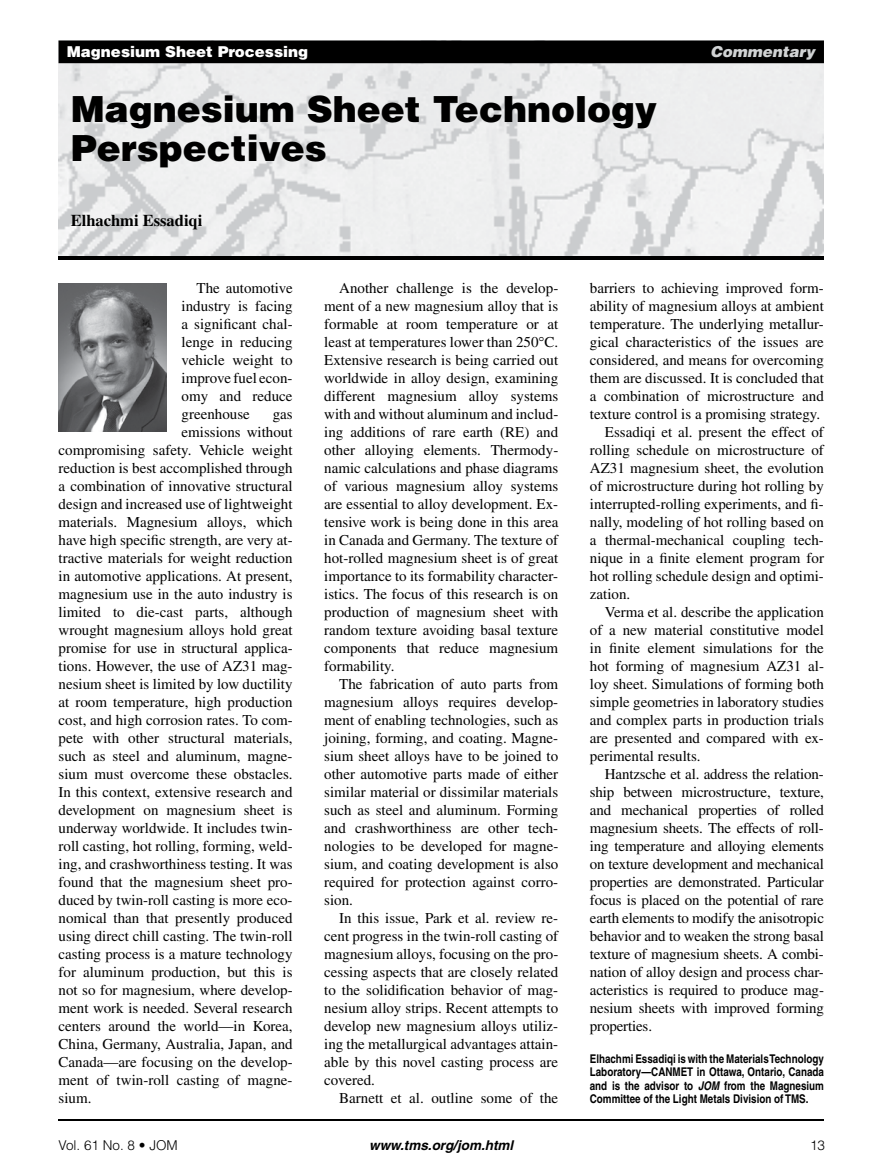
<style>
.page{position:relative;width:878px;height:1175px;background:#fff}
.page>*{position:absolute;margin:0;border:0;box-sizing:border-box;transform-origin:0 0}
.t1{font:900 36px/39px "Helvetica";color:#000}
.t2{font:700 16.5px "Times";color:#000}
.t3{font:15px/18px "Times";color:#000;text-align:justify}
.t4{font:900 15px "Helvetica";color:#fff}
.t5{font:italic 900 15px "Helvetica";color:#d1d3d4}
.t6{font:italic 700 13.5px "Helvetica";color:#000}
.t7{font:300 13.5px "Helvetica";color:#000}
.t8{font:700 condensed 12px/13.5px "Helvetica";color:#000;text-align:justify}
.s1{font-style:italic}
</style>
<div class="page">
<hr style="left:58px;top:1119px;width:766px;height:1px;background:#000">
<img style="left:58px;top:63px;width:766px;height:193px">
<div style="left:58px;top:40px;width:766px;height:23px;background:#000"></div>
<hr style="left:58px;top:257px;width:766px;height:3px;background:#000">
<img style="left:58px;top:284px;width:108px;height:147px">
<p class="t4" style="left:67px;top:42px;width:243px">Magnesium Sheet Processing</p>
<p class="t5" style="left:710px;top:42px;width:106px">Commentary</p>
<h1 class="t1" style="left:71px;top:89px;width:588px">Magnesium Sheet Technology<br>Perspectives</h1>
<p class="t2" style="left:71px;top:210px;width:133px">Elhachmi Essadiqi</p>
<p class="t3" style="left:182px;top:279px;width:112px;text-indent:15px">The automotive industry is facing a significant chal&shy;lenge in reducing vehicle weight to improve fuel econ&shy;omy and reduce greenhouse</p>
<p class="t3" style="left:273px;top:405px;width:21px">gas</p>
<p class="t3" style="left:182px;top:423px;width:113px">emissions without</p>
<p class="t3" style="left:58px;top:441px;width:235px">compromising safety. Vehicle weight</p>
<p class="t3" style="left:58px;top:459px;width:236px">reduction is best accomplished through</p>
<p class="t3" style="left:58px;top:477px;width:235px">a combination of innovative structural</p>
<p class="t3" style="left:58px;top:495px;width:235px">design and increased use of lightweight</p>
<p class="t3" style="left:58px;top:513px;width:236px">materials. Magnesium alloys, which</p>
<p class="t3" style="left:58px;top:531px;width:236px">have high specific strength, are very at-</p>
<p class="t3" style="left:58px;top:549px;width:235px">tractive materials for weight reduction</p>
<p class="t3" style="left:58px;top:567px;width:235px">in automotive applications. At present,</p>
<p class="t3" style="left:58px;top:585px;width:235px">magnesium use in the auto industry is</p>
<p class="t3" style="left:58px;top:603px;width:235px">limited to die-cast parts, although</p>
<p class="t3" style="left:58px;top:621px;width:236px">wrought magnesium alloys hold great</p>
<p class="t3" style="left:58px;top:639px;width:236px">promise for use in structural applica-</p>
<p class="t3" style="left:58px;top:657px;width:235px">tions. However, the use of AZ31 mag-</p>
<p class="t3" style="left:58px;top:675px;width:235px">nesium sheet is limited by low ductility</p>
<p class="t3" style="left:58px;top:693px;width:235px">at room temperature, high production</p>
<p class="t3" style="left:58px;top:711px;width:236px">cost, and high corrosion rates. To com-</p>
<p class="t3" style="left:58px;top:729px;width:236px">pete with other structural materials,</p>
<p class="t3" style="left:58px;top:747px;width:235px">such as steel and aluminum, magne-</p>
<p class="t3" style="left:58px;top:765px;width:235px">sium must overcome these obstacles.</p>
<p class="t3" style="left:58px;top:783px;width:235px">In this context, extensive research and</p>
<p class="t3" style="left:58px;top:801px;width:235px">development on magnesium sheet is</p>
<p class="t3" style="left:58px;top:819px;width:236px">underway worldwide. It includes twin-</p>
<p class="t3" style="left:58px;top:837px;width:236px">roll casting, hot rolling, forming, weld-</p>
<p class="t3" style="left:58px;top:855px;width:235px">ing, and crashworthiness testing. It was</p>
<p class="t3" style="left:58px;top:873px;width:236px">found that the magnesium sheet pro-</p>
<p class="t3" style="left:58px;top:891px;width:235px">duced by twin-roll casting is more eco-</p>
<p class="t3" style="left:58px;top:909px;width:235px">nomical than that presently produced</p>
<p class="t3" style="left:58px;top:927px;width:235px">using direct chill casting. The twin-roll</p>
<p class="t3" style="left:58px;top:945px;width:235px">casting process is a mature technology</p>
<p class="t3" style="left:58px;top:963px;width:235px">for aluminum production, but this is</p>
<p class="t3" style="left:58px;top:981px;width:236px">not so for magnesium, where develop-</p>
<p class="t3" style="left:58px;top:999px;width:235px">ment work is needed. Several research</p>
<p class="t3" style="left:58px;top:1017px;width:235px">centers around the world—in Korea,</p>
<p class="t3" style="left:58px;top:1035px;width:236px">China, Germany, Australia, Japan, and</p>
<p class="t3" style="left:58px;top:1053px;width:236px">Canada—are focusing on the develop-</p>
<p class="t3" style="left:58px;top:1071px;width:235px">ment of twin-roll casting of magne-</p>
<p class="t3" style="left:58px;top:1089px;width:34px">sium.</p>
<p class="t3" style="left:324px;top:279px;width:236px;text-indent:15px">Another challenge is the develop&shy;ment of a new magnesium alloy that is formable at room temperature or at least at temperatures lower than 250 C.<br>Extensive research is being carried out worldwide in alloy design, examining different magnesium alloy systems with and without aluminum and includ&shy;ing additions of rare earth (RE) and other alloying elements. Thermody&shy;namic calculations and phase diagrams of various magnesium alloy systems are essential to alloy development. Ex&shy;tensive work is being done in this area in Canada and Germany. The texture of hot-rolled magnesium sheet is of great importance to its formability character&shy;istics. The focus of this research is on production of magnesium sheet with random texture avoiding basal texture components that reduce magnesium formability.</p>
<p class="t3" style="left:324px;top:675px;width:236px;text-indent:15px">The fabrication of auto parts from magnesium alloys requires develop&shy;ment of enabling technologies, such as joining, forming, and coating. Magne&shy;sium sheet alloys have to be joined to other automotive parts made of either similar material or dissimilar materials such as steel and aluminum. Forming and crashworthiness are other tech&shy;nologies to be developed for magne&shy;sium, and coating development is also required for protection against corro&shy;sion.</p>
<p class="t3" style="left:324px;top:909px;width:236px;text-indent:15px">In this issue, Park et al. review re&shy;cent progress in the twin-roll casting of magnesium alloys, focusing on the pro&shy;cessing aspects that are closely related to the solidification behavior of mag&shy;nesium alloy strips. Recent attempts to develop new magnesium alloys utiliz&shy;ing the metallurgical advantages attain&shy;able by this novel casting process are covered.</p>
<p class="t3" style="left:339px;top:1089px;width:220px">Barnett et al. outline some of the</p>
<p class="t3" style="left:590px;top:279px;width:235px">barriers to achieving improved form-</p>
<p class="t3" style="left:590px;top:297px;width:235px">ability of magnesium alloys at ambient</p>
<p class="t3" style="left:590px;top:315px;width:236px">temperature. The underlying metallur-</p>
<p class="t3" style="left:590px;top:333px;width:235px">gical characteristics of the issues are</p>
<p class="t3" style="left:590px;top:351px;width:235px">considered, and means for overcoming</p>
<p class="t3" style="left:590px;top:369px;width:236px">them are discussed. It is concluded that</p>
<p class="t3" style="left:590px;top:387px;width:236px">a combination of microstructure and</p>
<p class="t3" style="left:590px;top:405px;width:232px">texture control is a promising strategy.</p>
<p class="t3" style="left:604px;top:423px;width:220px">Essadiqi et al. present the effect of</p>
<p class="t3" style="left:590px;top:441px;width:235px">rolling schedule on microstructure of</p>
<p class="t3" style="left:590px;top:459px;width:235px">AZ31 magnesium sheet, the evolution</p>
<p class="t3" style="left:590px;top:477px;width:236px">of microstructure during hot rolling by</p>
<p class="t3" style="left:590px;top:495px;width:235px">interrupted-rolling experiments, and fi-</p>
<p class="t3" style="left:590px;top:513px;width:236px">nally, modeling of hot rolling based on</p>
<p class="t3" style="left:590px;top:531px;width:236px">a thermal-mechanical coupling tech-</p>
<p class="t3" style="left:590px;top:549px;width:236px">nique in a finite element program for</p>
<p class="t3" style="left:590px;top:567px;width:235px">hot rolling schedule design and optimi-</p>
<p class="t3" style="left:590px;top:585px;width:42px">zation.</p>
<p class="t3" style="left:604px;top:603px;width:221px">Verma et al. describe the application</p>
<p class="t3" style="left:590px;top:621px;width:236px">of a new material constitutive model</p>
<p class="t3" style="left:590px;top:639px;width:235px">in finite element simulations for the</p>
<p class="t3" style="left:590px;top:657px;width:236px">hot forming of magnesium AZ31 al-</p>
<p class="t3" style="left:590px;top:675px;width:235px">loy sheet. Simulations of forming both</p>
<p class="t3" style="left:590px;top:693px;width:236px">simple geometries in laboratory studies</p>
<p class="t3" style="left:590px;top:711px;width:235px">and complex parts in production trials</p>
<p class="t3" style="left:590px;top:729px;width:235px">are presented and compared with ex-</p>
<p class="t3" style="left:590px;top:747px;width:112px">perimental results.</p>
<p class="t3" style="left:604px;top:765px;width:220px">Hantzsche et al. address the relation-</p>
<p class="t3" style="left:590px;top:783px;width:235px">ship between microstructure, texture,</p>
<p class="t3" style="left:590px;top:801px;width:235px">and mechanical properties of rolled</p>
<p class="t3" style="left:590px;top:819px;width:235px">magnesium sheets. The effects of roll-</p>
<p class="t3" style="left:590px;top:837px;width:236px">ing temperature and alloying elements</p>
<p class="t3" style="left:590px;top:855px;width:235px">on texture development and mechanical</p>
<p class="t3" style="left:590px;top:873px;width:235px">properties are demonstrated. Particular</p>
<p class="t3" style="left:590px;top:891px;width:235px">focus is placed on the potential of rare</p>
<p class="t3" style="left:590px;top:909px;width:236px">earth elements to modify the anisotropic</p>
<p class="t3" style="left:590px;top:927px;width:235px">behavior and to weaken the strong basal</p>
<p class="t3" style="left:590px;top:945px;width:235px">texture of magnesium sheets. A combi-</p>
<p class="t3" style="left:590px;top:963px;width:235px">nation of alloy design and process char-</p>
<p class="t3" style="left:590px;top:981px;width:236px">acteristics is required to produce mag-</p>
<p class="t3" style="left:590px;top:999px;width:235px">nesium sheets with improved forming</p>
<p class="t3" style="left:590px;top:1017px;width:64px">properties.</p>
<p class="t8" style="left:590px;top:1051px;width:236px">Elhachmi Essadiqi is with the Materials Technology Laboratory—CANMET in Ottawa, Ontario, Canada and is the advisor to <span class="s1">JOM</span> from the Magnesium Committee of the Light Metals Division of TMS.</p>
<p class="t7" style="left:58px;top:1136px;width:121px">Vol. 61 No. 8 • JOM</p>
<p class="t6" style="left:369px;top:1137px;width:146px">www.tms.org/jom.html</p>
<p class="t7" style="left:810px;top:1136px;width:17px">13</p>
</div>
